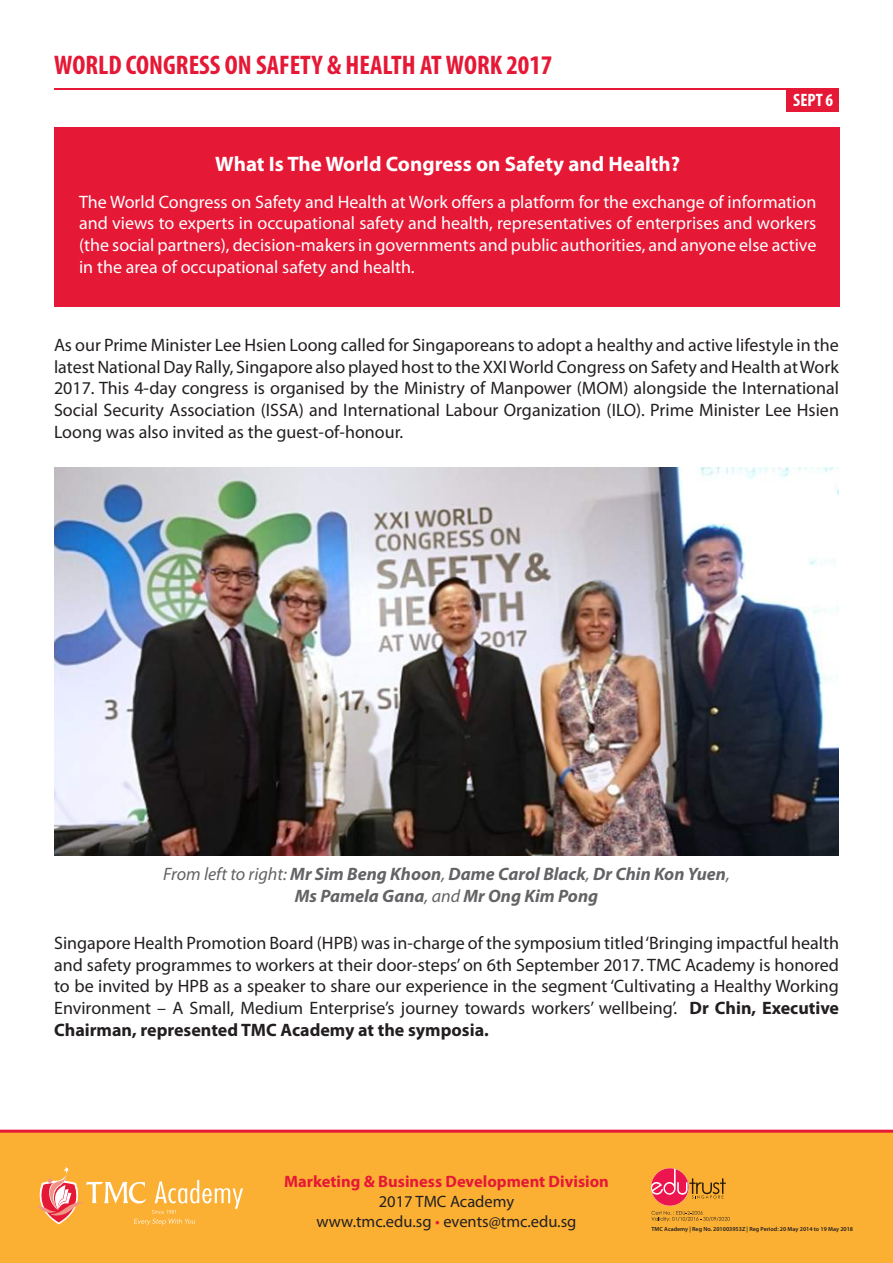
<style>
.page{position:relative;width:893px;height:1263px;background:#fff}
.page>*{position:absolute;margin:0;border:0;box-sizing:border-box;transform-origin:0 0}
.t1{font:700 condensed 27px "Myriad Pro";color:#e51836}
.t2{font:700 21px "Myriad Pro";color:#fff}
.t3{font:18px/21.6px "Myriad Pro";color:#231f20;text-align:justify}
.t4{font:18px/21.6px "Myriad Pro";color:#fff;text-align:justify}
.t5{font:italic 700 18px/21.8px "Myriad Pro";color:#636366;text-align:center}
.t6{font:700 condensed 18px "Myriad Pro";color:#fff}
.t7{font:16.5px/19.8px "Myriad Pro";color:#231f20;text-align:center}
.t8{font:700 16.5px "Myriad Pro";color:#e51836}
.t9{font:600 6px "Myriad Pro";color:#231f20}
.s1{font-weight:400}
.s2{font-weight:700}
.s3{color:#e51836}
</style>
<div class="page">
<div style="left:0;top:1131px;width:893px;height:132px;background:#fbb034"></div>
<svg style="left:651px;top:1168px;width:79px;height:53px"></svg>
<svg style="left:36px;top:1166px;width:207px;height:59px"></svg>
<hr style="left:0;top:1130px;width:893px;height:3px;background:#e51836">
<div style="left:54px;top:128px;width:785px;height:179px;background:#e51836"></div>
<img style="left:54px;top:468px;width:785px;height:388px">
<hr style="left:54px;top:88px;width:785px;height:2px;background:#e51836">
<div style="left:786px;top:89px;width:53px;height:23px;background:#e51836"></div>
<h1 class="t1" style="left:54px;top:48px;width:500px">WORLD CONGRESS ON SAFETY &amp; HEALTH AT WORK 2017</h1>
<p class="t2" style="left:215px;top:150px;width:466px">What Is The World Congress on Safety and Health?</p>
<p class="t6" style="left:793px;top:89px;width:42px">SEPT 6</p>
<p class="t4" style="left:79px;top:191px;width:739px">The World Congress on Safety and Health at Work offers a platform for the exchange of information and views to experts in occupational safety and health, representatives of enterprises and workers (the social partners), decision-makers in governments and public authorities, and anyone else active in the area of occupational safety and health.</p>
<p class="t3" style="left:54px;top:334px;width:786px">As our Prime Minister Lee Hsien Loong called for Singaporeans to adopt a healthy and active lifestyle in the latest National Day Rally, Singapore also played host to the XXI World Congress on Safety and Health at Work 2017. This 4-day congress is organised by the Ministry of Manpower (MOM) alongside the International Social Security Association (ISSA) and International Labour Organization (ILO). Prime Minister Lee Hsien Loong was also invited as the guest-of-honour.</p>
<p class="t5" style="left:163px;top:862px;width:568px"><span class="s1">From left to right:</span> Mr Sim Beng Khoon<span class="s1">,</span> Dame Carol Black<span class="s1">,</span> Dr Chin Kon Yuen<span class="s1">,<br></span>Ms Pamela Gana<span class="s1">, and</span> Mr Ong Kim Pong</p>
<p class="t3" style="left:54px;top:932px;width:786px">Singapore Health Promotion Board (HPB) was in-charge of the symposium titled ‘Bringing impactful health and safety programmes to workers at their door-steps’ on 6th September 2017. TMC Academy is honored to be invited by HPB as a speaker to share our experience in the segment ‘Cultivating a Healthy Working Environment – A Small, Medium Enterprise’s journey towards workers’ wellbeing’. <span class="s2">Dr Chin, Executive Chairman, represented TMC Academy at the symposia.</span></p>
<p class="t8" style="left:284px;top:1171px;width:326px">Marketing &amp; Business Development Division</p>
<p class="t7" style="left:316px;top:1191px;width:261px">2017 TMC Academy<br>www.tmc.edu.sg <span class="s3">•</span> events@tmc.edu.sg</p>
<p class="t9" style="left:651px;top:1225px;width:203px">TMC Academy | Reg No. 201003953Z | Reg Period: 20 May 2014 to 19 May 2018</p>
</div>
